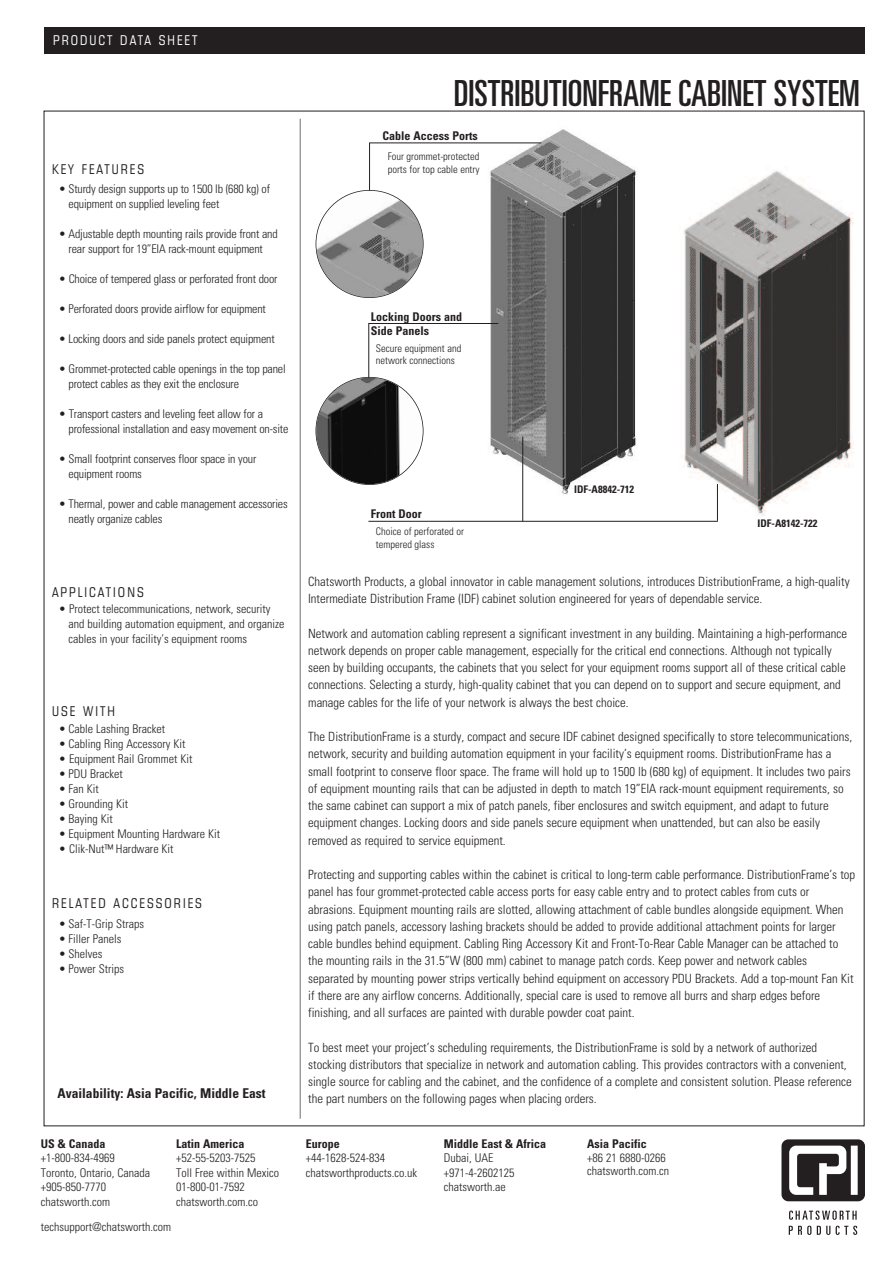
<style>
.page{position:relative;width:893px;height:1263px;background:#fff}
.page>*{position:absolute;margin:0;border:0;box-sizing:border-box;transform-origin:0 0}
.t1{font:ultra-condensed 36px "Univers LT Std";color:#231f20}
.t2{font:condensed 13.5px "Square 721 BT";letter-spacing:.15em;color:#231f20}
.t3{font:700 condensed 13.5px "Univers LT Std";color:#231f20}
.t4{font:condensed 13.5px "Square 721 BT";letter-spacing:.15em;color:#fff}
.t5{font:300 condensed 12.75px/17.2px "Univers LT Std";color:#231f20}
.t6{font:300 condensed 12px/14.4px "Univers LT Std";letter-spacing:-.015em;color:#231f20}
.t7{font:700 condensed 12px/14.4px "Univers LT Std";color:#231f20}
.t8{font:300 condensed 10.5px/12.6px "Univers LT Std";color:#231f20}
.t9{font:700 condensed 10.5px "Univers LT Std";color:#231f20}
</style>
<div class="page">
<div style="left:44px;top:27px;width:820px;height:26px;background:#231f20"></div>
<hr style="left:300px;top:119px;width:1px;height:1000px;background:#6c6d70">
<img style="left:482px;top:129px;width:154px;height:371px">
<hr style="left:369px;top:323px;width:129px;height:1px;background:#231f20">
<img style="left:316px;top:378px;width:107px;height:106px;border-radius:50%">
<div style="left:315px;top:377px;width:108px;height:108px;border:2px solid #231f20;border-radius:50%"></div>
<hr style="left:369px;top:143px;width:172px;height:1px;background:#231f20">
<img style="left:316px;top:191px;width:107px;height:106px;border-radius:50%">
<div style="left:316px;top:190px;width:108px;height:108px;border:2px solid #231f20;border-radius:50%"></div>
<img style="left:679px;top:171px;width:175px;height:350px">
<hr style="left:369px;top:143px;width:1px;height:48px;background:#231f20">
<hr style="left:368px;top:323px;width:1px;height:55px;background:#231f20">
<hr style="left:368px;top:521px;width:350px;height:1px;background:#231f20">
<hr style="left:717px;top:484px;width:1px;height:37px;background:#231f20">
<hr style="left:522px;top:436px;width:1px;height:85px;background:#231f20">
<svg style="left:789px;top:1210px;width:68px;height:10px"></svg>
<svg style="left:789px;top:1226px;width:22px;height:9px"></svg>
<svg style="left:817px;top:1226px;width:13px;height:9px"></svg>
<svg style="left:836px;top:1226px;width:21px;height:9px"></svg>
<svg style="left:781px;top:1139px;width:83px;height:62px"></svg>
<p class="t4" style="left:53px;top:35px;width:146px">PRODUCT DATA SHEET</p>
<p class="t2" style="left:52px;top:164px;width:94px">KEY FEATURES</p>
<p class="t6" style="left:69px;top:183px;width:203px;line-height:15px;text-indent:-10px">• Sturdy design supports up to 1500 lb (680 kg) of equipment on supplied leveling feet</p>
<p class="t6" style="left:59px;top:228px;width:220px;line-height:15px;text-align:center">• Adjustable depth mounting rails provide front and rear support for 19”EIA rack-mount equipment</p>
<p class="t6" style="left:59px;top:273px;width:220px">• Choice of tempered glass or perforated front door</p>
<p class="t6" style="left:59px;top:303px;width:209px">• Perforated doors provide airflow for equipment</p>
<p class="t6" style="left:59px;top:333px;width:217px">• Locking doors and side panels protect equipment</p>
<p class="t6" style="left:69px;top:363px;width:219px;line-height:15px;text-indent:-10px">• Grommet-protected cable openings in the top panel protect cables as they exit the enclosure</p>
<p class="t6" style="left:69px;top:408px;width:221px;line-height:15px;text-indent:-10px">• Transport casters and leveling feet allow for a professional installation and easy movement on-site</p>
<p class="t6" style="left:69px;top:453px;width:189px;line-height:15px;text-indent:-10px">• Small footprint conserves floor space in your equipment rooms</p>
<p class="t6" style="left:69px;top:498px;width:221px;line-height:15px;text-indent:-10px">• Thermal, power and cable management accessories neatly organize cables</p>
<p class="t2" style="left:52px;top:587px;width:93px">APPLICATIONS</p>
<p class="t6" style="left:69px;top:603px;width:217px;line-height:15px;text-indent:-10px">• Protect telecommunications, network, security and building automation equipment, and organize cables in your facility’s equipment rooms</p>
<p class="t2" style="left:52px;top:706px;width:64px">USE WITH</p>
<p class="t6" style="left:59px;top:723px;width:108px">• Cable Lashing Bracket</p>
<p class="t6" style="left:59px;top:738px;width:128px">• Cabling Ring Accessory Kit</p>
<p class="t6" style="left:59px;top:753px;width:135px">• Equipment Rail Grommet Kit</p>
<p class="t6" style="left:59px;top:768px;width:65px">• PDU Bracket</p>
<p class="t6" style="left:59px;top:783px;width:41px">• Fan Kit</p>
<p class="t6" style="left:59px;top:798px;width:71px">• Grounding Kit</p>
<p class="t6" style="left:59px;top:813px;width:55px">• Baying Kit</p>
<p class="t6" style="left:59px;top:828px;width:163px">• Equipment Mounting Hardware Kit</p>
<p class="t6" style="left:59px;top:843px;width:116px">• Clik-Nut™ Hardware Kit</p>
<p class="t2" style="left:52px;top:898px;width:151px">RELATED ACCESSORIES</p>
<p class="t6" style="left:59px;top:918px;width:87px">• Saf-T-Grip Straps</p>
<p class="t6" style="left:59px;top:933px;width:64px">• Filler Panels</p>
<p class="t6" style="left:59px;top:948px;width:45px">• Shelves</p>
<p class="t6" style="left:59px;top:963px;width:67px">• Power Strips</p>
<p class="t3" style="left:57px;top:1089px;width:210px">Availability: Asia Pacific, Middle East</p>
<p class="t7" style="left:41px;top:1137px;width:66px">US &amp; Canada</p>
<p class="t6" style="left:41px;top:1152px;width:111px">+1-800-834-4969<br>Toronto, Ontario, Canada +905-850-7770 chatsworth.com</p>
<p class="t6" style="left:41px;top:1221px;width:132px">techsupport@chatsworth.com</p>
<p class="t7" style="left:176px;top:1137px;width:70px">Latin America</p>
<p class="t6" style="left:176px;top:1152px;width:104px">+52-55-5203-7525<br>Toll Free within Mexico<br>01-800-01-7592 chatsworth.com.co</p>
<h1 class="t1" style="left:454px;top:80px;width:408px">DISTRIBUTIONFRAME CABINET SYSTEM</h1>
<p class="t7" style="left:383px;top:130px;width:97px">Cable Access Ports</p>
<p class="t8" style="left:388px;top:151px;width:93px">Four grommet-protected ports for top cable entry</p>
<p class="t7" style="left:371px;top:310px;width:93px">Locking Doors and<br>Side Panels</p>
<p class="t8" style="left:376px;top:342px;width:87px">Secure equipment and network connections</p>
<p class="t7" style="left:371px;top:507px;width:52px">Front Door</p>
<p class="t8" style="left:376px;top:526px;width:90px">Choice of perforated or tempered glass</p>
<p class="t9" style="left:574px;top:485px;width:62px">IDF-A8842-712</p>
<p class="t9" style="left:757px;top:519px;width:62px">IDF-A8142-722</p>
<p class="t5" style="left:308px;top:574px;width:543px">Chatsworth Products, a global innovator in cable management solutions, introduces DistributionFrame, a high-quality<br>Intermediate Distribution Frame (IDF) cabinet solution engineered for years of dependable service.</p>
<p class="t5" style="left:308px;top:626px;width:540px">Network and automation cabling represent a significant investment in any building. Maintaining a high-performance network depends on proper cable management, especially for the critical end connections. Although not typically seen by building occupants, the cabinets that you select for your equipment rooms support all of these critical cable connections. Selecting a sturdy, high-quality cabinet that you can depend on to support and secure equipment, and manage cables for the life of your network is always the best choice.</p>
<p class="t5" style="left:308px;top:729px;width:546px">The DistributionFrame is a sturdy, compact and secure IDF cabinet designed specifically to store telecommunications, network, security and building automation equipment in your facility’s equipment rooms. DistributionFrame has a small footprint to conserve floor space. The frame will hold up to 1500 lb (680 kg) of equipment. It includes two pairs of equipment mounting rails that can be adjusted in depth to match 19”EIA rack-mount equipment requirements, so the same cabinet can support a mix of patch panels, fiber enclosures and switch equipment, and adapt to future equipment changes. Locking doors and side panels secure equipment when unattended, but can also be easily removed as required to service equipment.</p>
<p class="t5" style="left:308px;top:867px;width:548px">Protecting and supporting cables within the cabinet is critical to long-term cable performance. DistributionFrame’s top panel has four grommet-protected cable access ports for easy cable entry and to protect cables from cuts or abrasions. Equipment mounting rails are slotted, allowing attachment of cable bundles alongside equipment. When using patch panels, accessory lashing brackets should be added to provide additional attachment points for larger cable bundles behind equipment. Cabling Ring Accessory Kit and Front-To-Rear Cable Manager can be attached to the mounting rails in the 31.5”W (800 mm) cabinet to manage patch cords. Keep power and network cables separated by mounting power strips vertically behind equipment on accessory PDU Brackets. Add a top-mount Fan Kit if there are any airflow concerns. Additionally, special care is used to remove all burrs and sharp edges before finishing, and all surfaces are painted with durable powder coat paint.</p>
<p class="t5" style="left:308px;top:1040px;width:545px">To best meet your project’s scheduling requirements, the DistributionFrame is sold by a network of authorized stocking distributors that specialize in network and automation cabling. This provides contractors with a convenient, single source for cabling and the cabinet, and the confidence of a complete and consistent solution. Please reference the part numbers on the following pages when placing orders.</p>
<p class="t7" style="left:306px;top:1137px;width:35px">Europe</p>
<p class="t6" style="left:306px;top:1152px;width:113px">+44-1628-524-834 chatsworthproducts.co.uk</p>
<p class="t7" style="left:444px;top:1137px;width:104px">Middle East &amp; Africa</p>
<p class="t6" style="left:444px;top:1152px;width:72px">Dubai, UAE +971-4-2602125 chatsworth.ae</p>
<p class="t7" style="left:587px;top:1137px;width:61px">Asia Pacific</p>
<p class="t6" style="left:587px;top:1152px;width:83px;line-height:13.5px">+86 21 6880-0266 chatsworth.com.cn</p>
</div>
